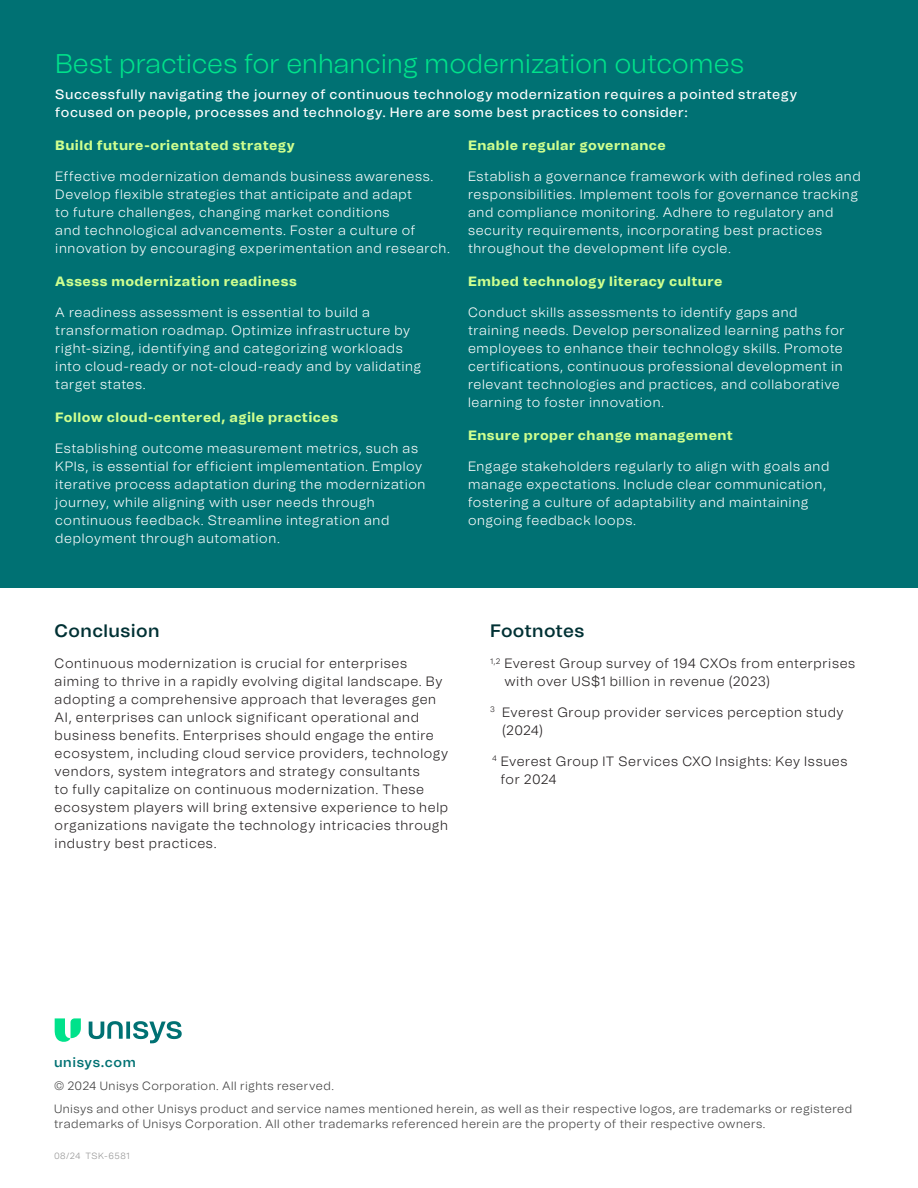
<style>
.page{position:relative;width:918px;height:1188px;background:#fff}
.page>*{position:absolute;margin:0;border:0;box-sizing:border-box;transform-origin:0 0}
.Callout-Span{font:300 27px "Unisys";color:#00e28b}
.Sub_Head_1{font:600 18px "Unisys";letter-spacing:.02em;color:#003134}
.Body_Text{font:300 13.5px/18px "Unisys";letter-spacing:.045em;color:#fff}
.Body_Text-2{font:300 13.5px/18px "Unisys";letter-spacing:.045em;color:#231f20}
.Sub_Head_2{font:800 13.5px "Unisys";letter-spacing:.035em;color:#cfff8f}
.Body_span{font:500 13.5px/18px "Unisys";letter-spacing:.045em;color:#fff}
.unisys_com{font:600 13.5px "Unisys";letter-spacing:.045em;color:#007173}
.Boiler_Plate{font:300 12px/14.4px "Unisys";letter-spacing:.04em;color:#3f3f3f}
.Job_Code{font:300 9px "Unisys";letter-spacing:.05em;color:#949494}
</style>
<div class="page">
<div style="left:0;top:0;width:918px;height:587px;background:#007173"></div>
<svg style="left:55px;top:1018px;width:26px;height:24px"></svg>
<svg style="left:89px;top:1021px;width:93px;height:22px"></svg>
<p class="Callout-Span" style="left:55px;top:45px;width:690px">Best practices for enhancing modernization outcomes</p>
<p class="Body_span" style="left:55px;top:85px;width:743px">Successfully navigating the journey of continuous technology modernization requires a pointed strategy focused on people, processes and technology. Here are some best practices to consider:</p>
<p class="Sub_Head_2" style="left:55px;top:136px;width:241px">Build future-orientated strategy</p>
<p class="Body_Text" style="left:55px;top:167px;width:396px">Effective modernization demands business awareness.<br>Develop flexible strategies that anticipate and adapt<br>to future challenges, changing market conditions<br>and technological advancements. Foster a culture of innovation by encouraging experimentation and research.</p>
<p class="Sub_Head_2" style="left:55px;top:272px;width:243px">Assess modernization readiness</p>
<p class="Body_Text" style="left:55px;top:303px;width:368px">A readiness assessment is essential to build a transformation roadmap. Optimize infrastructure by right-sizing, identifying and categorizing workloads into cloud-ready or not-cloud-ready and by validating target states.</p>
<p class="Sub_Head_2" style="left:55px;top:407px;width:284px">Follow cloud-centered, agile practices</p>
<p class="Body_Text" style="left:55px;top:439px;width:372px">Establishing outcome measurement metrics, such as KPIs, is essential for efficient implementation. Employ iterative process adaptation during the modernization journey, while aligning with user needs through continuous feedback. Streamline integration and deployment through automation.</p>
<p class="Sub_Head_2" style="left:468px;top:136px;width:199px">Enable regular governance</p>
<p class="Body_Text" style="left:468px;top:167px;width:394px">Establish a governance framework with defined roles and responsibilities. Implement tools for governance tracking and compliance monitoring. Adhere to regulatory and security requirements, incorporating best practices throughout the development life cycle.</p>
<p class="Sub_Head_2" style="left:468px;top:272px;width:256px">Embed technology literacy culture</p>
<p class="Body_Text" style="left:468px;top:303px;width:378px">Conduct skills assessments to identify gaps and training needs. Develop personalized learning paths for employees to enhance their technology skills. Promote certifications, continuous professional development in relevant technologies and practices, and collaborative learning to foster innovation.</p>
<p class="Sub_Head_2" style="left:468px;top:425px;width:266px">Ensure proper change management</p>
<p class="Body_Text" style="left:468px;top:457px;width:363px">Engage stakeholders regularly to align with goals and manage expectations. Include clear communication, fostering a culture of adaptability and maintaining ongoing feedback loops.</p>
<p class="Sub_Head_1" style="left:55px;top:618px;width:106px">Conclusion</p>
<p class="Body_Text-2" style="left:55px;top:654px;width:395px">Continuous modernization is crucial for enterprises aiming to thrive in a rapidly evolving digital landscape. By adopting a comprehensive approach that leverages gen AI, enterprises can unlock significant operational and business benefits. Enterprises should engage the entire ecosystem, including cloud service providers, technology vendors, system integrators and strategy consultants<br>to fully capitalize on continuous modernization. These ecosystem players will bring extensive experience to help organizations navigate the technology intricacies through industry best practices.</p>
<p class="Sub_Head_1" style="left:490px;top:618px;width:96px">Footnotes</p>
<p class="Body_Text-2" style="left:504px;top:654px;width:352px;text-indent:-14px"><sup>1,2</sup> Everest Group survey of 194 CXOs from enterprises with over US$1 billion in revenue (2023)</p>
<p class="Body_Text-2" style="left:502px;top:703px;width:343px;text-indent:-12px"><sup>3</sup> Everest Group provider services perception study (2024)</p>
<p class="Body_Text-2" style="left:501px;top:752px;width:348px;text-indent:-9px"><sup>4</sup> Everest Group IT Services CXO Insights: Key Issues for 2024</p>
<p class="unisys_com" style="left:54px;top:1053px;width:83px">unisys.com</p>
<p class="Boiler_Plate" style="left:54px;top:1079px;width:281px">© 2024 Unisys Corporation. All rights reserved.</p>
<p class="Boiler_Plate" style="left:54px;top:1102px;width:800px">Unisys and other Unisys product and service names mentioned herein, as well as their respective logos, are trademarks or registered trademarks of Unisys Corporation. All other trademarks referenced herein are the property of their respective owners.</p>
<p class="Job_Code" style="left:54px;top:1150px;width:77px">08/24 TSK-6581</p>
</div>
